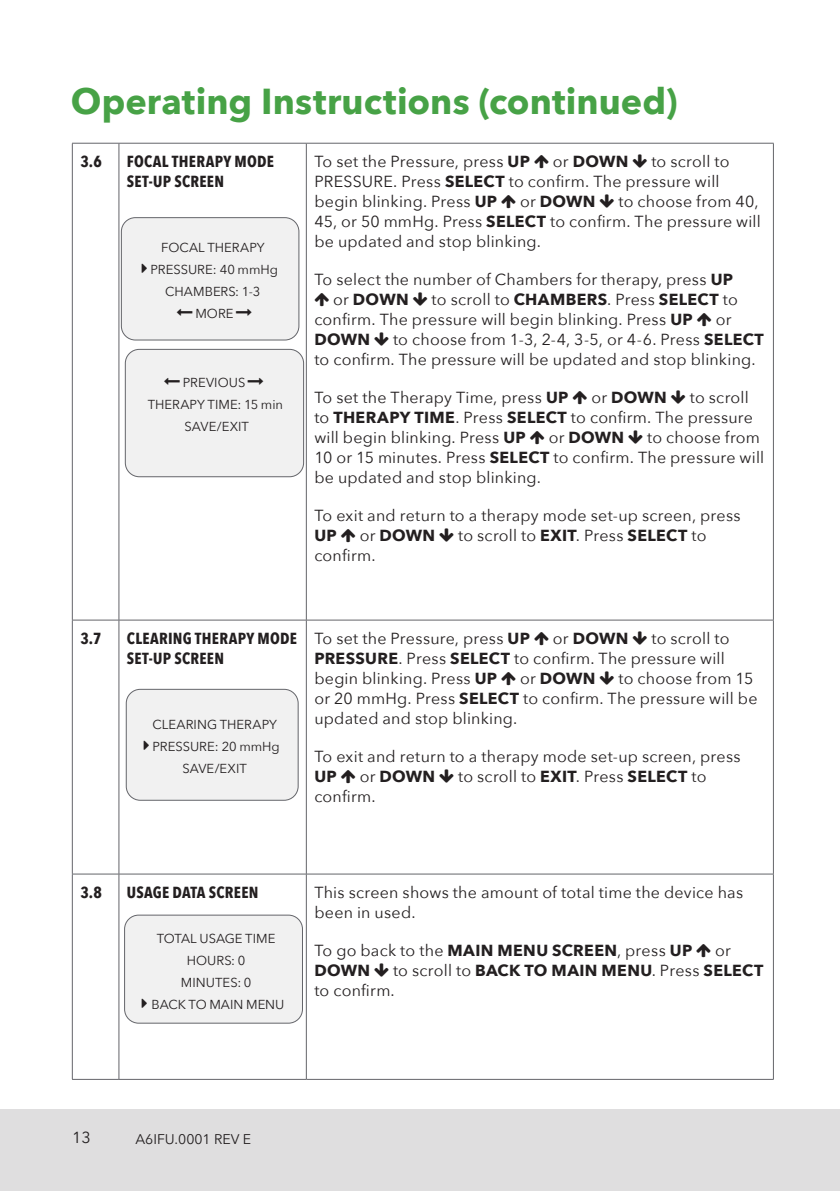
<style>
.page{position:relative;width:840px;height:1191px;background:#fff}
.page>*{position:absolute;margin:0;border:0;box-sizing:border-box;transform-origin:0 0}
.t1{font:700 36px "Avenir Next";color:#47a246}
.t2{font:16px/20px "Avenir Next";letter-spacing:.015em;color:#231f20}
.t3{font:700 16px/20px "Avenir Next Condensed";letter-spacing:.015em;color:#231f20}
.t4{font:700 16px "Avenir Next";letter-spacing:.015em;color:#231f20}
.t5{font:14px "Avenir Next";color:#231f20}
.t6{font:13px/22px "Avenir Next";letter-spacing:.005em;color:#231f20;text-align:center}
.s1{font-weight:700}
.s2{font-weight:400}
</style>
<div class="page">
<div style="left:0;top:1109px;width:839px;height:82px;background:#dfdedf"></div>
<hr style="left:72px;top:143px;width:1px;height:477px;background:#64656a">
<hr style="left:772px;top:143px;width:1px;height:477px;background:#64656a">
<hr style="left:72px;top:620px;width:1px;height:253px;background:#64656a">
<hr style="left:772px;top:620px;width:1px;height:253px;background:#64656a">
<hr style="left:72px;top:874px;width:1px;height:205px;background:#64656a">
<hr style="left:772px;top:874px;width:1px;height:205px;background:#64656a">
<hr style="left:72px;top:143px;width:47px;height:1px;background:#64656a">
<hr style="left:119px;top:143px;width:187px;height:1px;background:#64656a">
<hr style="left:118px;top:143px;width:1px;height:477px;background:#64656a">
<hr style="left:306px;top:143px;width:467px;height:1px;background:#64656a">
<hr style="left:306px;top:143px;width:1px;height:477px;background:#64656a">
<hr style="left:72px;top:620px;width:47px;height:1px;background:#64656a">
<hr style="left:119px;top:620px;width:187px;height:1px;background:#64656a">
<hr style="left:118px;top:620px;width:1px;height:253px;background:#64656a">
<hr style="left:306px;top:620px;width:467px;height:1px;background:#64656a">
<hr style="left:306px;top:620px;width:1px;height:253px;background:#64656a">
<hr style="left:72px;top:873px;width:47px;height:1px;background:#64656a">
<hr style="left:119px;top:873px;width:187px;height:1px;background:#64656a">
<hr style="left:118px;top:874px;width:1px;height:205px;background:#64656a">
<hr style="left:306px;top:873px;width:467px;height:1px;background:#64656a">
<hr style="left:306px;top:874px;width:1px;height:205px;background:#64656a">
<hr style="left:72px;top:1079px;width:47px;height:1px;background:#64656a">
<hr style="left:119px;top:1079px;width:187px;height:1px;background:#64656a">
<hr style="left:306px;top:1079px;width:467px;height:1px;background:#64656a">
<div style="left:125px;top:349px;width:178px;height:128px;background:#f1f1f1;border-radius:14px"></div>
<div style="left:125px;top:349px;width:179px;height:128px;border:1px solid #64656a;border-radius:14px"></div>
<div style="left:121px;top:218px;width:178px;height:122px;background:#f1f1f1;border-radius:14px"></div>
<div style="left:121px;top:217px;width:178px;height:123px;border:1px solid #64656a;border-radius:14px"></div>
<div style="left:126px;top:689px;width:172px;height:111px;background:#f1f1f1;border-radius:14px"></div>
<div style="left:126px;top:689px;width:172px;height:111px;border:1px solid #64656a;border-radius:14px"></div>
<div style="left:124px;top:915px;width:178px;height:108px;background:#f1f1f1;border-radius:14px"></div>
<div style="left:124px;top:914px;width:179px;height:109px;border:1px solid #64656a;border-radius:14px"></div>
<h1 class="t1" style="left:71px;top:86px;width:608px">Operating Instructions (continued)</h1>
<p class="t3" style="left:80px;top:153px;width:23px">3.6</p>
<p class="t3" style="left:127px;top:151px;width:148px">FOCAL THERAPY MODE<br>SET-UP SCREEN</p>
<p class="t2" style="left:314px;top:153px;width:217px">To set the Pressure, press <span class="s1">UP</span></p>
<p class="t4" style="left:552px;top:155px;width:77px"><span class="s2">or</span> DOWN</p>
<p class="t2" style="left:314px;top:153px;width:416px;text-indent:337px">to scroll to<br>PRESSURE. Press <span class="s1">SELECT</span> to confirm. The pressure will begin blinking. Press <span class="s1">UP</span></p>
<p class="t2" style="left:314px;top:193px;width:447px;text-indent:304px">to choose from 40,<br>45, or 50 mmHg. Press <span class="s1">SELECT</span> to confirm. The pressure will be updated and stop blinking.</p>
<p class="t2" style="left:333px;top:271px;width:401px;text-indent:-19px">To select the number of Chambers for therapy, press <span class="s1">UP </span>or <span class="s1">DOWN</span></p>
<p class="t4" style="left:520px;top:195px;width:77px"><span class="s2">or</span> DOWN</p>
<p class="t6" style="left:150px;top:238px;width:129px">FOCAL THERAPY<br>PRESSURE: 40 mmHg<br>CHAMBERS: 1-3<br>MORE</p>
<p class="t2" style="left:314px;top:291px;width:425px;text-indent:117px">to scroll to <span class="s1">CHAMBERS</span>. Press <span class="s1">SELECT</span> to confirm. The pressure will begin blinking. Press <span class="s1">UP</span></p>
<p class="t2" style="left:715px;top:311px;width:17px">or</p>
<p class="t6" style="left:148px;top:372px;width:137px">PREVIOUS<br>THERAPY TIME: 15 min<br>SAVE/EXIT</p>
<p class="t2" style="left:314px;top:331px;width:451px;text-indent:79px">to choose from 1-3, 2-4, 3-5, or 4-6. Press <span class="s1">SELECT </span>to confirm. The pressure will be updated and stop blinking.</p>
<p class="t2" style="left:314px;top:389px;width:255px">To set the Therapy Time, press <span class="s1">UP</span></p>
<p class="t4" style="left:591px;top:391px;width:77px"><span class="s2">or</span> DOWN</p>
<p class="t4" style="left:314px;top:333px;width:57px">DOWN</p>
<p class="t2" style="left:314px;top:389px;width:440px;text-indent:375px">to scroll to <span class="s1">THERAPY TIME</span>. Press <span class="s1">SELECT</span> to confirm. The pressure will begin blinking. Press <span class="s1">UP</span></p>
<p class="t2" style="left:314px;top:429px;width:451px;text-indent:332px">to choose from<br>10 or 15 minutes. Press <span class="s1">SELECT</span> to confirm. The pressure will be updated and stop blinking.</p>
<p class="t2" style="left:314px;top:505px;width:427px">To exit and return to a therapy mode set-up screen, press</p>
<p class="t4" style="left:314px;top:529px;width:24px">UP</p>
<p class="t4" style="left:359px;top:529px;width:77px"><span class="s2">or</span> DOWN</p>
<p class="t2" style="left:458px;top:527px;width:250px">to scroll to <span class="s1">EXIT</span>. Press <span class="s1">SELECT</span> to</p>
<p class="t2" style="left:314px;top:545px;width:63px">confirm.</p>
<p class="t4" style="left:548px;top:431px;width:77px"><span class="s2">or</span> DOWN</p>
<p class="t3" style="left:80px;top:630px;width:23px">3.7</p>
<p class="t3" style="left:127px;top:628px;width:171px">CLEARING THERAPY MODE<br>SET-UP SCREEN</p>
<p class="t2" style="left:314px;top:630px;width:217px">To set the Pressure, press <span class="s1">UP</span></p>
<p class="t4" style="left:552px;top:631px;width:77px"><span class="s2">or</span> DOWN</p>
<p class="t2" style="left:314px;top:630px;width:416px;text-indent:337px">to scroll to<br><span class="s1">PRESSURE</span>. Press <span class="s1">SELECT</span> to confirm. The pressure will begin blinking. Press <span class="s1">UP</span></p>
<p class="t2" style="left:314px;top:670px;width:444px;text-indent:304px">to choose from 15 or 20 mmHg. Press <span class="s1">SELECT</span> to confirm. The pressure will be updated and stop blinking.</p>
<p class="t2" style="left:314px;top:746px;width:427px">To exit and return to a therapy mode set-up screen, press</p>
<p class="t4" style="left:314px;top:769px;width:24px">UP</p>
<p class="t4" style="left:359px;top:769px;width:77px"><span class="s2">or</span> DOWN</p>
<p class="t2" style="left:458px;top:768px;width:250px">to scroll to <span class="s1">EXIT</span>. Press <span class="s1">SELECT</span> to</p>
<p class="t2" style="left:314px;top:786px;width:63px">confirm.</p>
<p class="t4" style="left:520px;top:671px;width:77px"><span class="s2">or</span> DOWN</p>
<p class="t6" style="left:152px;top:715px;width:129px">CLEARING THERAPY<br>PRESSURE: 20 mmHg<br>SAVE/EXIT</p>
<p class="t3" style="left:80px;top:884px;width:23px">3.8</p>
<p class="t3" style="left:127px;top:882px;width:133px">USAGE DATA SCREEN</p>
<p class="t2" style="left:314px;top:884px;width:430px">This screen shows the amount of total time the device has been in used.</p>
<p class="t2" style="left:314px;top:942px;width:379px">To go back to the <span class="s1">MAIN MENU SCREEN</span>, press <span class="s1">UP</span></p>
<p class="t2" style="left:714px;top:942px;width:17px">or</p>
<p class="t4" style="left:314px;top:963px;width:57px">DOWN</p>
<p class="t6" style="left:151px;top:928px;width:134px">TOTAL USAGE TIME<br>HOURS: 0<br>MINUTES: 0<br>BACK TO MAIN MENU</p>
<p class="t2" style="left:314px;top:962px;width:450px;text-indent:79px">to scroll to <span class="s1">BACK TO MAIN MENU</span>. Press <span class="s1">SELECT </span>to confirm.</p>
<p class="t2" style="left:72px;top:1128px;width:20px">13</p>
<p class="t5" style="left:135px;top:1130px;width:117px">A6IFU.0001 REV E</p>
</div>
